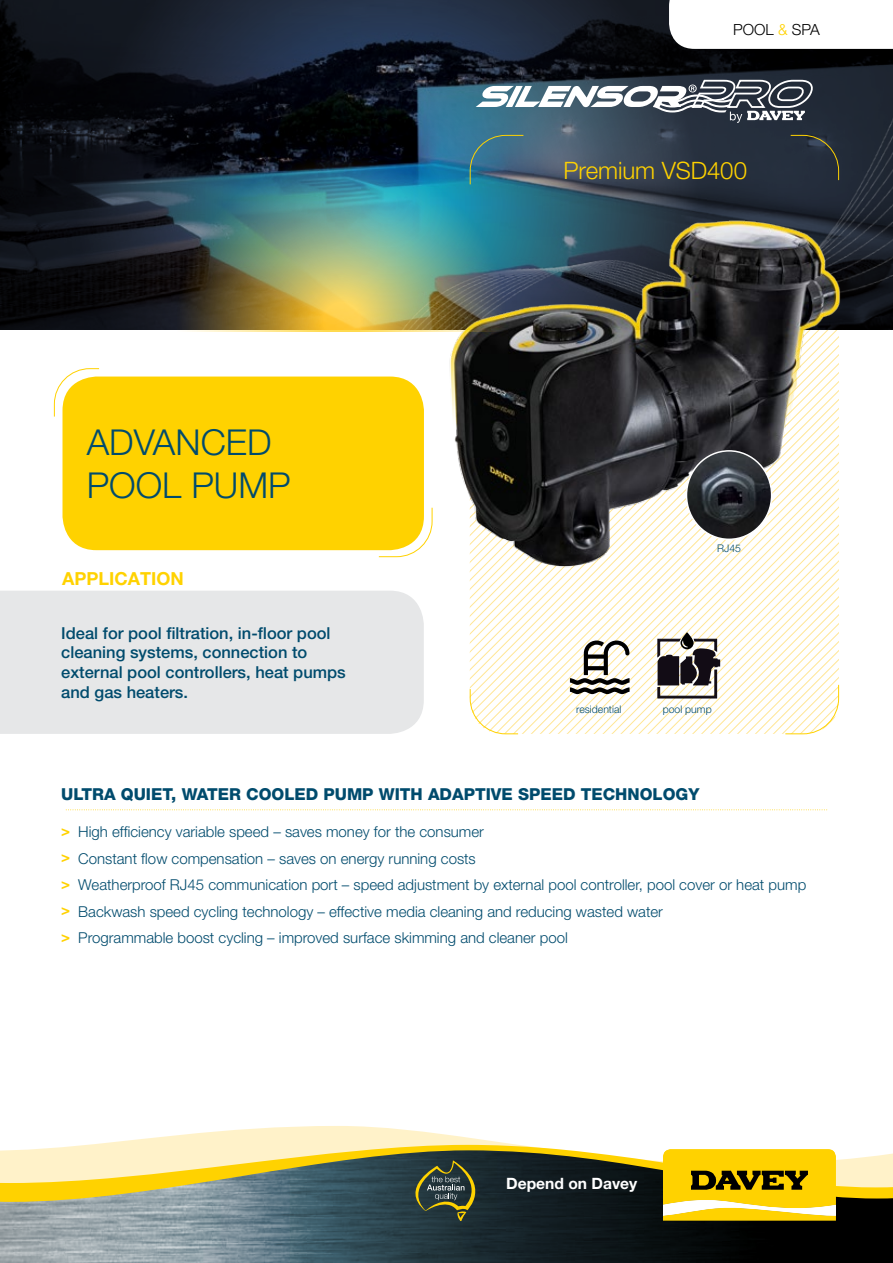
<style>
.page{position:relative;width:893px;height:1263px;background:#fff}
.page>*{position:absolute;margin:0;border:0;box-sizing:border-box;transform-origin:0 0}
.t1{font:300 35.7px/42.9px "Helvetica Neue LT Pro";color:#004b6d}
.t2{font:300 24px "Helvetica Neue LT Pro";letter-spacing:-.005em;color:#ffd200}
.t3{font:700 18px "Helvetica Neue LT Pro";color:#ffd200}
.t4{font:500 16.5px/19.8px "Helvetica Neue LT Pro";color:#004b6d}
.t5{font:800 16.5px "Helvetica Neue LT Pro";color:#004b6d}
.t6{font:700 15.6px "Helvetica Neue LT Pro";color:#fff}
.t7{font:300 15.3px "Helvetica Neue LT Pro";color:#000}
.t8{font:300 15px/26.5px "Helvetica Neue LT Pro";color:#004b6d}
.t9{font:300 10.5px "Helvetica Neue LT Pro";color:#004b6d}
.s1{color:#ffd200}
.s2{font-weight:700;color:#ffd200}
</style>
<div class="page">
<svg style="left:54px;top:368px;width:379px;height:189px;background:#ffd822"></svg>
<svg style="left:0;top:1202px;width:893px;height:61px;background:#414e54"></svg>
<svg style="left:0;top:0;width:167px;height:330px;background:#0e1117"></svg>
<img style="left:167px;top:0;width:726px;height:330px">
<svg style="left:0;top:1126px;width:893px;height:76px"></svg>
<svg style="left:663px;top:1149px;width:173px;height:72px;background:#e1be1a"></svg>
<svg style="left:415px;top:1160px;width:60px;height:61px;background:#48513b"></svg>
<div style="left:0;top:591px;width:424px;height:143px;background:#e6e7e8"></div>
<svg style="left:469px;top:135px;width:370px;height:599px"></svg>
<svg style="left:669px;top:0;width:224px;height:49px"></svg>
<svg style="left:66px;top:809px;width:762px;height:1px"></svg>
<img style="left:441px;top:200px;width:407px;height:389px">
<svg style="left:476px;top:80px;width:337px;height:43px"></svg>
<img style="left:162px;top:141px;width:358px;height:190px">
<svg style="left:570px;top:640px;width:60px;height:54px"></svg>
<svg style="left:657px;top:632px;width:63px;height:67px"></svg>
<img style="left:686px;top:451px;width:86px;height:88px">
<p class="t7" style="left:733px;top:21px;width:88px">POOL <span class="s1">&amp;</span> SPA</p>
<h1 class="t1" style="left:87px;top:420px;width:205px">ADVANCED<br>POOL PUMP</h1>
<p class="t3" style="left:62px;top:567px;width:123px">APPLICATION</p>
<p class="t4" style="left:61px;top:623px;width:286px">Ideal for pool filtration, in-floor pool cleaning systems, connection to external pool controllers, heat pumps and gas heaters.</p>
<h2 class="t2" style="left:564px;top:156px;width:185px">Premium VSD400</h2>
<p class="t9" style="left:717px;top:542px;width:25px">RJ45</p>
<p class="t9" style="left:576px;top:703px;width:47px">residential</p>
<p class="t9" style="left:663px;top:703px;width:51px">pool pump</p>
<p class="t5" style="left:61px;top:784px;width:640px">ULTRA QUIET, WATER COOLED PUMP WITH ADAPTIVE SPEED TECHNOLOGY</p>
<p class="t8" style="left:61px;top:818px;width:746px"><span class="s2">&gt;</span> High efficiency variable speed – saves money for the consumer<br><span class="s2">&gt;</span> Constant flow compensation – saves on energy running costs<br><span class="s2">&gt;</span> Weatherproof RJ45 communication port – speed adjustment by external pool controller, pool cover or heat pump <span class="s2">&gt;</span> Backwash speed cycling technology – effective media cleaning and reducing wasted water<br><span class="s2">&gt;</span> Programmable boost cycling – improved surface skimming and cleaner pool</p>
<p class="t6" style="left:506px;top:1174px;width:133px">Depend on Davey</p>
</div>
